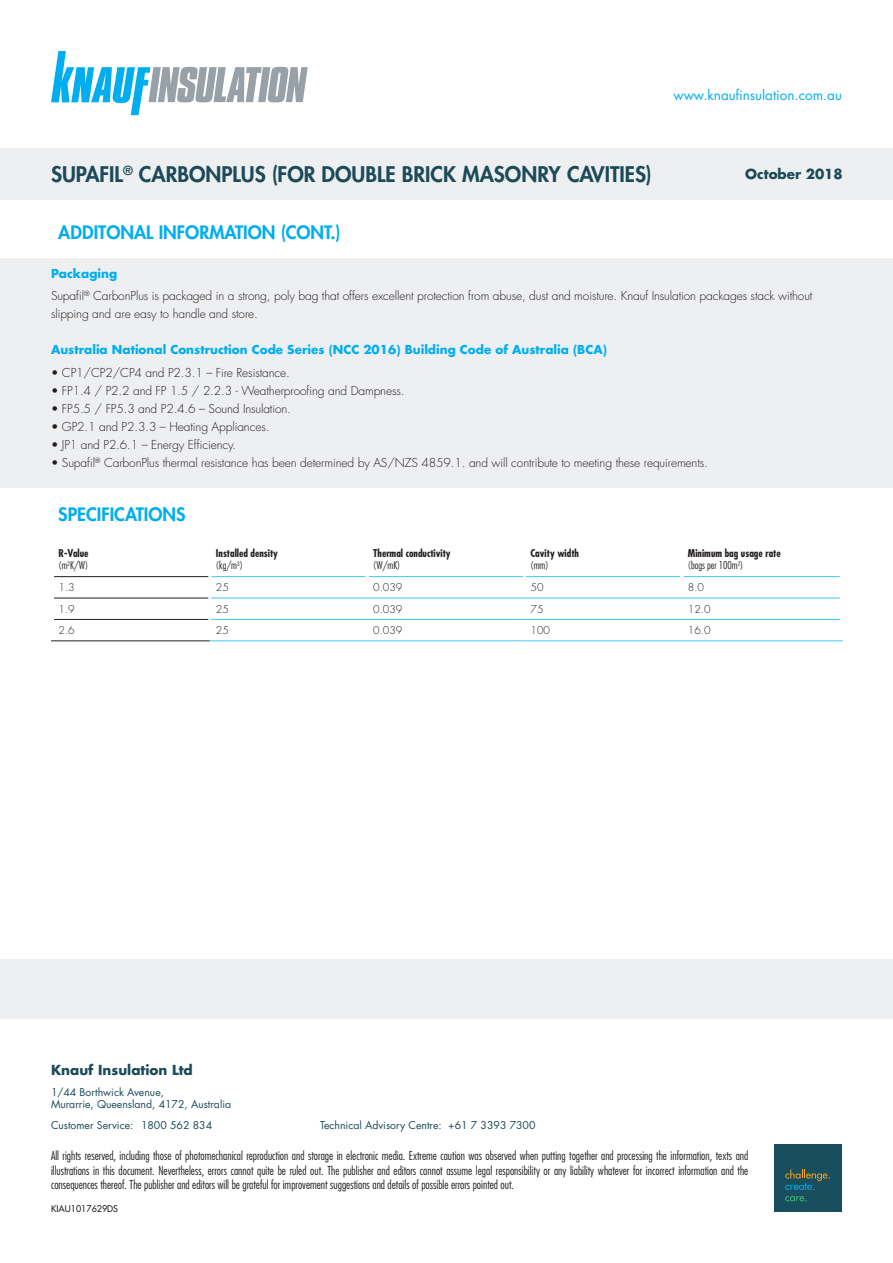
<style>
.page{position:relative;width:893px;height:1263px;background:#fff}
.page>*{position:absolute;margin:0;border:0;box-sizing:border-box;transform-origin:0 0}
.t1{font:800 21px "Futura Std";color:#1c4a58}
.t2{font:800 18px "Futura Std";color:#00aeef}
.t3{font:700 13.5px "Futura Std";color:#1c4a58}
.t4{font:13.5px "Futura Std";color:#00aeef}
.t5{font:300 12px/22.2px "Futura Std";letter-spacing:-.01em;color:#231f20}
.t6{font:300 condensed 12px/14.4px "Futura Std";color:#231f20;text-align:justify}
.t7{font:700 12px "Futura Std";color:#00aeef}
.t8{font:10.5px/12.6px "Futura Std";color:#1c4a58}
.t9{font:700 condensed 10.5px/12.6px "Futura Std";color:#231f20}
.t10{font:300 10.5px "Futura Std";color:#231f20}
.t11{font:300 condensed 10.5px "Futura Std";color:#231f20}
.t12{font:500 9px "Futura Std";color:#231f20}
.s1{font-weight:700;color:#00aeef}
.s2{font-weight:300}
</style>
<div class="page">
<div style="left:0;top:232px;width:893px;height:276px;background:#eeeff1"></div>
<svg style="left:51px;top:51px;width:257px;height:64px"></svg>
<div style="left:0;top:959px;width:893px;height:59px;background:#eeeff1"></div>
<div style="left:0;top:149px;width:893px;height:51px;background:#eeeff1"></div>
<div style="left:0;top:206px;width:893px;height:51px;background:#fff"></div>
<div style="left:0;top:489px;width:893px;height:51px;background:#fff"></div>
<hr style="left:211px;top:576px;width:155px;height:1px;background:#40c7f4">
<hr style="left:369px;top:576px;width:154px;height:1px;background:#40c7f4">
<hr style="left:526px;top:576px;width:154px;height:1px;background:#40c7f4">
<hr style="left:683px;top:576px;width:157px;height:1px;background:#40c7f4">
<hr style="left:54px;top:598px;width:154px;height:1px;background:#231f20">
<hr style="left:54px;top:619px;width:154px;height:1px;background:#231f20">
<hr style="left:51px;top:640px;width:159px;height:1px;background:#231f20">
<hr style="left:211px;top:598px;width:156px;height:1px;background:#40c7f4">
<hr style="left:367px;top:598px;width:157px;height:1px;background:#40c7f4">
<hr style="left:524px;top:598px;width:158px;height:1px;background:#40c7f4">
<hr style="left:211px;top:619px;width:156px;height:1px;background:#40c7f4">
<hr style="left:367px;top:619px;width:157px;height:1px;background:#40c7f4">
<hr style="left:524px;top:619px;width:158px;height:1px;background:#40c7f4">
<hr style="left:210px;top:640px;width:157px;height:1px;background:#40c7f4">
<hr style="left:367px;top:640px;width:157px;height:1px;background:#40c7f4">
<hr style="left:524px;top:640px;width:158px;height:1px;background:#40c7f4">
<hr style="left:54px;top:576px;width:154px;height:1px;background:#231f20">
<hr style="left:682px;top:598px;width:158px;height:1px;background:#40c7f4">
<hr style="left:682px;top:619px;width:158px;height:1px;background:#40c7f4">
<hr style="left:682px;top:640px;width:161px;height:1px;background:#40c7f4">
<div style="left:774px;top:1144px;width:68px;height:68px;background:#184e5d"></div>
<svg style="left:785px;top:1169px;width:45px;height:21px"></svg>
<svg style="left:785px;top:1196px;width:22px;height:5px"></svg>
<p class="t4" style="left:673px;top:86px;width:170px">www.knaufinsulation.com.au</p>
<h1 class="t1" style="left:51px;top:161px;width:602px">SUPAFIL<sup>®</sup> CARBONPLUS (FOR DOUBLE BRICK MASONRY CAVITIES)</h1>
<h2 class="t2" style="left:58px;top:220px;width:284px">ADDITONAL INFORMATION (CONT.)</h2>
<p class="t3" style="left:745px;top:165px;width:99px">October 2018</p>
<p class="t5" style="left:51px;top:263px;width:763px"><span class="s1">Packaging<br></span>Supafil<sup>®</sup> CarbonPlus is packaged in a strong, poly bag that offers excellent protection from abuse, dust and moisture. Knauf Insulation packages stack without</p>
<p class="t5" style="left:51px;top:303px;width:208px">slipping and are easy to handle and store.</p>
<p class="t7" style="left:51px;top:342px;width:557px">Australia National Construction Code Series (NCC 2016) Building Code of Australia (BCA)</p>
<p class="t5" style="left:51px;top:362px;width:240px">• CP1/CP2/CP4 and P2.3.1 – Fire Resistance.</p>
<p class="t5" style="left:51px;top:380px;width:355px">• FP1.4 / P2.2 and FP 1.5 / 2.2.3 - Weatherproofing and Dampness.</p>
<p class="t5" style="left:51px;top:398px;width:241px">• FP5.5 / FP5.3 and P2.4.6 – Sound Insulation.</p>
<p class="t5" style="left:51px;top:416px;width:220px">• GP2.1 and P2.3.3 – Heating Appliances.</p>
<p class="t5" style="left:51px;top:434px;width:187px">• JP1 and P2.6.1 – Energy Efficiency.</p>
<p class="t5" style="left:51px;top:452px;width:658px">• Supafil<sup>®</sup> CarbonPlus thermal resistance has been determined by AS/NZS 4859.1. and will contribute to meeting these requirements.</p>
<h2 class="t2" style="left:58px;top:503px;width:129px">SPECIFICATIONS</h2>
<p class="t9" style="left:59px;top:547px;width:32px">R-Value <span class="s2">(m</span><sup>2</sup><span class="s2">K/W)</span></p>
<p class="t9" style="left:216px;top:547px;width:64px">Installed density <span class="s2">(kg/m</span><sup>3</sup><span class="s2">)</span></p>
<p class="t9" style="left:373px;top:547px;width:79px">Thermal conductivity</p>
<p class="t11" style="left:373px;top:559px;width:29px">(W/mK)</p>
<p class="t9" style="left:530px;top:547px;width:50px">Cavity width</p>
<p class="t11" style="left:530px;top:559px;width:20px">(mm)</p>
<p class="t9" style="left:688px;top:547px;width:94px">Minimum bag usage rate <span class="s2">(bags per 100m</span><sup>2</sup><span class="s2">)</span></p>
<p class="t10" style="left:59px;top:581px;width:18px">1.3</p>
<p class="t10" style="left:216px;top:581px;width:15px">25</p>
<p class="t10" style="left:373px;top:581px;width:31px">0.039</p>
<p class="t10" style="left:530px;top:581px;width:15px">50</p>
<p class="t10" style="left:688px;top:581px;width:18px">8.0</p>
<p class="t10" style="left:59px;top:602px;width:18px">1.9</p>
<p class="t10" style="left:216px;top:602px;width:15px">25</p>
<p class="t10" style="left:373px;top:602px;width:31px">0.039</p>
<p class="t10" style="left:530px;top:602px;width:15px">75</p>
<p class="t10" style="left:688px;top:602px;width:24px">12.0</p>
<p class="t10" style="left:59px;top:624px;width:18px">2.6</p>
<p class="t10" style="left:216px;top:624px;width:15px">25</p>
<p class="t10" style="left:373px;top:624px;width:31px">0.039</p>
<p class="t10" style="left:530px;top:624px;width:21px">100</p>
<p class="t10" style="left:688px;top:624px;width:24px">16.0</p>
<p class="t3" style="left:51px;top:1060px;width:143px">Knauf Insulation Ltd</p>
<p class="t8" style="left:51px;top:1085px;width:182px">1/44 Borthwick Avenue,<br>Murarrie, Queensland, 4172, Australia</p>
<p class="t8" style="left:51px;top:1119px;width:163px">Customer Service: 1800 562 834</p>
<p class="t8" style="left:320px;top:1119px;width:217px">Technical Advisory Centre: +61 7 3393 7300</p>
<p class="t6" style="left:51px;top:1148px;width:699px">All rights reserved, including those of photomechanical reproduction and storage in electronic media. Extreme caution was observed when putting together and processing the information, texts and illustrations in this document. Nevertheless, errors cannot quite be ruled out. The publisher and editors cannot assume legal responsibility or any liability whatever for incorrect information and the consequences thereof. The publisher and editors will be grateful for improvement suggestions and details of possible errors pointed out.</p>
<p class="t12" style="left:51px;top:1203px;width:69px">KIAU1017629DS</p>
</div>
